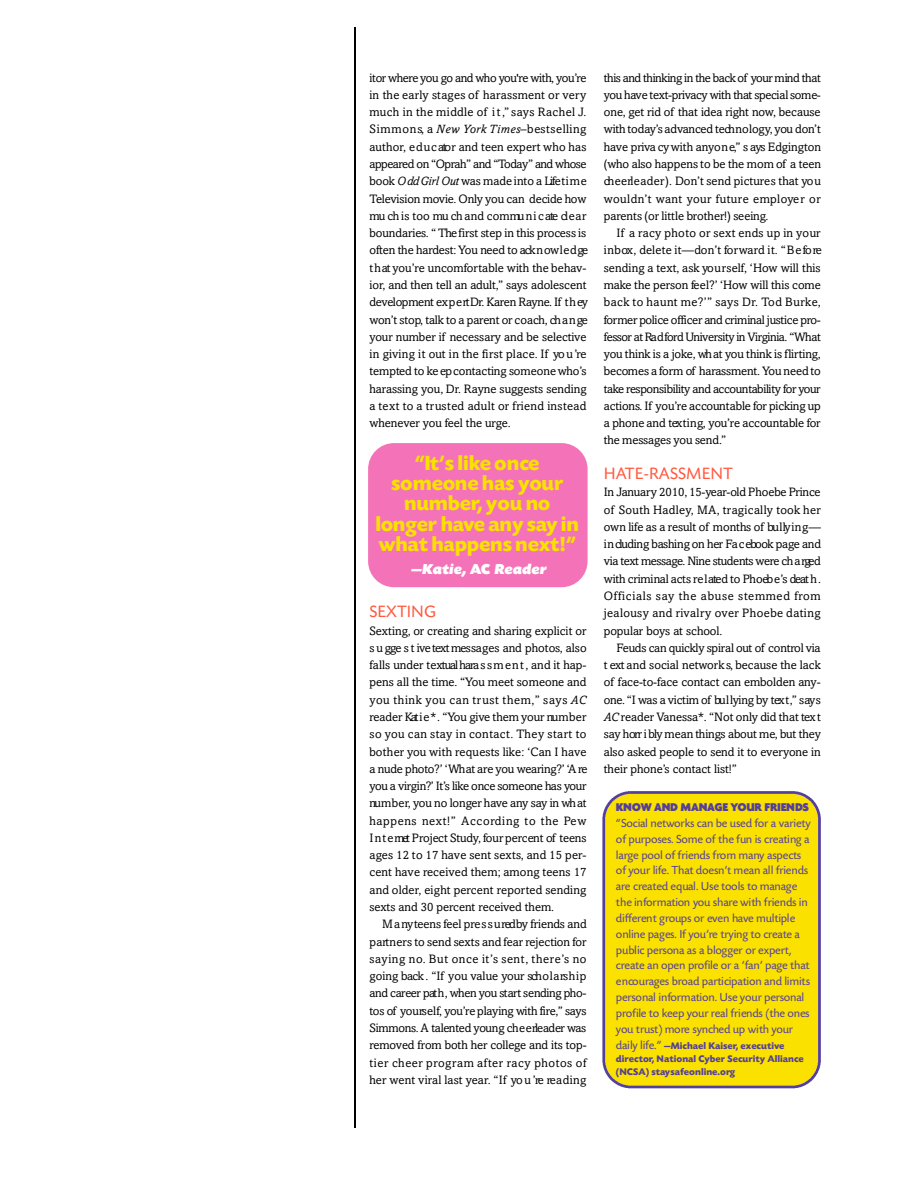
<style>
.page{position:relative;width:918px;height:1188px;background:#fff}
.page>*{position:absolute;margin:0;border:0;box-sizing:border-box;transform-origin:0 0}
.t1{font:700 21.6px/20.2px "Today SB";letter-spacing:-.015em;color:#fae100;text-align:center}
.t2{font:17.25px "Today SB";color:#ff593e}
.t3{font:15.15px "Today SB Ult Ita";color:#fff}
.t4{font:12.3px/17.2px "Amasis";color:#000;text-align:justify}
.t5{font:12.3px/15.8px "Today SB";letter-spacing:-.02em;color:#543f9a}
.t6{font:900 12.3px "Agenda";letter-spacing:-.03em;color:#543f9a}
.t7{font:700 10.05px/12.9px "Today SB";color:#543f9a}
.s1{font-style:italic}
.s2{font-family:"Today SB Ultra"}
.s3{font-weight:400;font-size:12.3px}
</style>
<div class="page">
<hr style="left:354px;top:27px;width:2px;height:1101px;background:#000">
<div style="left:368px;top:443px;width:220px;height:144px;background:#f473b8"></div>
<div style="left:602px;top:791px;width:219px;height:297px;background:#fae100"></div>
<p class="t4" style="left:369px;top:69px;width:220px;text-align:left">itor wh e re you go and who yo u 're with, yo u ’re in the early stages of h a rassment or ve ry mu ch in the middle of i t ,” s ays Ra chel J.<br>S i m m o n s, a <span class="s1">N ew Yo rk T im e s</span>–bestselling a u th o r, e d u c ator and teen ex p e rt who has ap p e a red on “Opra h ” and “To d ay ” and wh o se book <span class="s1">O ddGirl Out</span> was made into a Life t im e Te levision mov ie. O n ly you can decide how mu ch is too mu ch and commu n i c ate cle a r b o u n d a rie s. “ The first step in this process is often the hard e s t: You need to ack n ow le d ge t h at yo u ’re uncomfo rtable with the behav&shy;ior, and then tell an adult,” says adolescent d evelopment ex p e rtDr. Ka ren Ray n e. If t h ey wo n’t stop, talk to a parent or coach , ch a n ge your number if necessary and be selective in giving it out in the first place. If yo u ’re tempted to ke ep contacting someone wh o ’s harassing you, Dr. Rayne suggests sending a text to a trusted adult or friend instead whenever you feel the urge.</p>
<h1 class="t1" style="left:375px;top:453px;width:205px">“ It’s like once someonehas your<br>n u m b e r, you no longer have any say in what happens next!”</h1>
<p class="t3" style="left:411px;top:561px;width:137px">—Katie, <span class="s2">AC</span> Reader</p>
<h2 class="t2" style="left:369px;top:603px;width:68px">SEXTING</h2>
<p class="t4" style="left:369px;top:622px;width:220px">Sexting, or creating and sharing explicit or s u gge s t ive text messages and photos, a ls o falls under textual hara s s m e n t , and it hap&shy;pens all the time. “ You meet someone and you think you can trust them,” s ays <span class="s1">AC </span>reader Kat i e * . “ You give them your nu m b e r so you can stay in contact. Th ey start to bother you with requests like : ‘Can I have a nude photo?’ ‘Wh at are you we a rin g ? ’ ‘A re you a virg in ? ’ It’s like once someone has yo u r nu m b e r, you no longer have any say in wh at h appens nex t !” A c c o rding to the Pew I n t e rnet Project Study, four percent of te e n s ages 12 to 17 have sent sex ts, and 15 per&shy;cent have re c e ived them; among teens 17 and older, eight percent rep o rted sending sexts and 30 percent received them.</p>
<p class="t4" style="left:369px;top:916px;width:219px;text-indent:13px">M a ny teens feel pre s s u red by friends and p a rtn e rs to send sexts and fear rejection fo r s aying no. But once it’s sent, t h e re ’s no going back . “ If you value your sch o la rs h ip and career pat h , when you start sending pho&shy;tos of yo u rs e lf, yo u ’re playing with fire,” s ay s S im m o n s. A talented young ch e e rleader wa s removed from both her college and its top&shy;tier cheer program after ra cy photos of her went viral last ye a r. “ If yo u ’re re a d in g</p>
<p class="t4" style="left:604px;top:69px;width:219px">this and thinking in the back of your mind that you have tex t-p riva cy with that special some&shy;one, get rid of that idea right now, because with today ’s advanced tech n o logy, you don’t h ave priva cy with anyo n e,” s ays Edgington (who also happens to be the mom of a teen ch e e rle a d e r ). D o n’t send pictures that yo u wo u ld n’t want your future employe r or p a rents (or little brother!) seeing.</p>
<p class="t4" style="left:604px;top:224px;width:220px;text-indent:13px">If a ra cy photo or sext ends up in your in b ox , delete it—don’t fo r wa rd it. “ B e fo re sending a tex t, ask yo u rs e lf, ‘H ow will this m a ke the person fe e l? ’ ‘H ow will this come b a ck to haunt me?’” s ays Dr. Tod Burke, fo rmer police officer and criminal justice pro&shy;fessor at Ra d fo rd Unive rsity in Virg in ia . “Wh at you think is a joke, wh at you think is flirtin g, becomes a fo rm of h a ra s s m e n t.You need to ta ke responsibility and accountability for yo u r a c tio n s. If yo u ’re accountable for picking up a phone and tex tin g, yo u ’re accountable fo r the messages you send.”</p>
<h2 class="t2" style="left:604px;top:464px;width:131px">HATE-RASSMENT</h2>
<p class="t4" style="left:604px;top:484px;width:219px">In Ja nu a ry 2010, 1 5 -ye a r-old Phoebe Prince o f South Hadley, M A , trag ic a lly took her own life as a result of months of bu lly in g — i n cluding bashing on her Fa c ebook page and via text message. Nine students we re ch a rge d with criminal acts re l ated to Phoeb e ’s deat h .<br>O fficials say the abuse stemmed from jealousy and riva lry over Phoebe dating popular boys at school.</p>
<p class="t4" style="left:604px;top:639px;width:219px;text-indent:13px">Feuds can quick ly spiral out of c o n trol via t ext and social netwo rk s, because the lack of face-to-face contact can embolden any&shy;o n e. “I was a victim of bu llying by tex t ,” s ay s <span class="s1">AC</span> reader Va n e s s a * . “Not only did that tex t s ay horr i bly mean things about me, but they also asked people to send it to everyone in their phone’s contact list!”</p>
<p class="t6" style="left:616px;top:800px;width:195px">K N OW AND MANAGE YOUR FRIENDS</p>
<p class="t5" style="left:616px;top:816px;width:197px">“Social networks can be used for a va r ie t y of purposes. Some of the fun is creating a la rge pool of friends from many aspects of your life. That doesn’t mean all friends a re cre a ted equal. Use tools to manage the information you share with friends in d iffe rent groups or even have multiple online pages. If yo u ’re trying to cre a te a public persona as a blogger or expert,<br>c re a te an open profile or a ‘fan’ page that e n co u rages broad participation and limits p e rsonal information. Use your pers o n a l p rofile to keep your real friends (the ones you trust) more sy n ched up with yo u r</p>
<p class="t7" style="left:616px;top:1039px;width:190px"><span class="s3">daily life.”</span> —Michael Kaiser, executive director, National Cyber Security Alliance (NCSA) staysafeonline.org</p>
</div>
